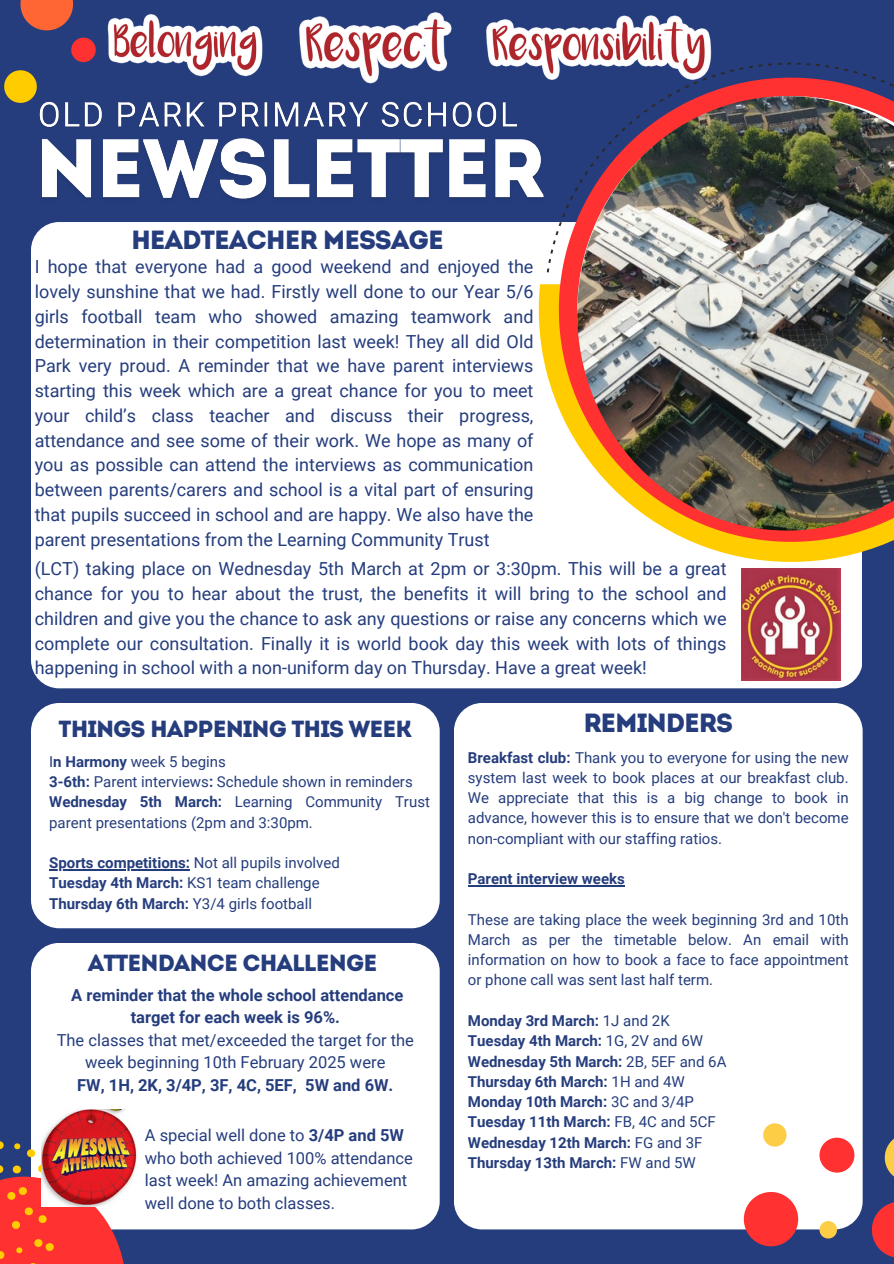
<style>
.page{position:relative;width:894px;height:1264px;background:#fff}
.page>*{position:absolute;margin:0;border:0;box-sizing:border-box;transform-origin:0 0}
.t1{font:26.25px "Intro";letter-spacing:-.045em;color:#253d7d}
.t2{font:23.25px "Intro";letter-spacing:-.045em;color:#253d7d}
.t3{font:18px/24.8px "Roboto";color:#253d7d;text-align:justify}
.t4{font:16.5px/22.5px "Roboto";color:#253d7d;text-align:center}
.t5{font:700 16.5px/22.5px "Roboto";color:#253d7d;text-align:center}
.t6{font:15px/20.2px "Roboto";color:#253d7d;text-align:justify}
.t7{font:700 15px "Roboto";color:#253d7d}
.s1{font-weight:700}
.s2{font-weight:400}
</style>
<div class="page">
<div style="left:0;top:0;width:893px;height:1263px;background:#253d7d"></div>
<div style="left:31px;top:222px;width:830px;height:466px;background:#fff;border-radius:28px"></div>
<svg style="left:538px;top:284px;width:351px;height:278px"></svg>
<svg style="left:558px;top:272px;width:335px;height:270px"></svg>
<svg style="left:546px;top:63px;width:347px;height:209px"></svg>
<svg style="left:4px;top:70px;width:33px;height:33px"></svg>
<svg style="left:20px;top:0;width:53px;height:30px"></svg>
<svg style="left:71px;top:38px;width:25px;height:24px"></svg>
<div style="left:454px;top:703px;width:408px;height:526px;background:#fff;border-radius:28px"></div>
<svg style="left:743px;top:1192px;width:55px;height:54px"></svg>
<svg style="left:871px;top:1202px;width:22px;height:55px"></svg>
<svg style="left:819px;top:1137px;width:35px;height:35px"></svg>
<svg style="left:763px;top:1123px;width:23px;height:23px"></svg>
<svg style="left:819px;top:1221px;width:17px;height:17px"></svg>
<svg style="left:884px;top:1139px;width:9px;height:37px"></svg>
<div style="left:31px;top:703px;width:408px;height:225px;background:#fff;border-radius:28px"></div>
<div style="left:31px;top:942px;width:408px;height:287px;background:#fff;border-radius:28px"></div>
<svg style="left:0;top:1141px;width:144px;height:122px"></svg>
<img style="left:741px;top:568px;width:99px;height:112px">
<img style="left:107px;top:14px;width:156px;height:63px">
<img style="left:299px;top:12px;width:153px;height:72px">
<img style="left:486px;top:15px;width:236px;height:71px">
<img style="left:577px;top:96px;width:316px;height:434px">
<img style="left:41px;top:1109px;width:97px;height:97px">
<img style="left:42px;top:135px;width:508px;height:83px">
<img style="left:36px;top:95px;width:481px;height:33px">
<hr style="left:49px;top:869px;width:141px;height:1px;background:#253d7d">
<hr style="left:468px;top:885px;width:156px;height:1px;background:#253d7d">
<p class="t1" style="left:131px;top:229px;width:314px">HEADTEACHER MESSAGE</p>
<p class="t3" style="left:35px;top:255px;width:500px">I hope that everyone had a good weekend and enjoyed the lovely sunshine that we had. Firstly well done to our Year 5/6 girls football team who showed amazing teamwork and determination in their competition last week! They all did Old Park very proud. A reminder that we have parent interviews starting this week which are a great chance for you to meet your child’s class teacher and discuss their progress, attendance and see some of their work. We hope as many of you as possible can attend the interviews as communication between parents/carers and school is a vital part of ensuring that pupils succeed in school and are happy. We also have the parent presentations from the Learning Community Trust</p>
<p class="t3" style="left:35px;top:557px;width:693px">(LCT) taking place on Wednesday 5th March at 2pm or 3:30pm. This will be a great chance for you to hear about the trust, the benefits it will bring to the school and children and give you the chance to ask any questions or raise any concerns which we complete our consultation. Finally it is world book day this week with lots of things happening in school with a non-uniform day on Thursday. Have a great week!</p>
<p class="t2" style="left:59px;top:719px;width:355px">THINGS HAPPENING THIS WEEK</p>
<p class="t1" style="left:583px;top:712px;width:151px">REMINDERS</p>
<p class="t6" style="left:49px;top:751px;width:178px">I<span class="s1">n Harmony</span> week 5 begins</p>
<h3 class="t6" style="left:49px;top:771px;width:365px"><span class="s1">3-6th:</span> Parent interviews<span class="s1">:</span> Schedule shown in reminders</h3>
<p class="t6" style="left:49px;top:792px;width:382px"><span class="s1">Wednesday 5th March:</span> Learning Community Trust parent presentations (2pm and 3:30pm.</p>
<p class="t6" style="left:49px;top:852px;width:292px"><span class="s1">Sports competitions:</span> Not all pupils involved</p>
<p class="t7" style="left:49px;top:874px;width:272px">Tuesday 4th March: <span class="s2">KS1 team challenge</span></p>
<h6 class="t7" style="left:49px;top:894px;width:264px">Thursday 6th March: <span class="s2">Y3/4 girls football</span></h6>
<p class="t6" style="left:468px;top:747px;width:382px"><span class="s1">Breakfast club:</span> Thank you to everyone for using the new system last week to book places at our breakfast club.<br>We appreciate that this is a big change to book in advance, however this is to ensure that we don't become non-compliant with our staffing ratios.</p>
<p class="t7" style="left:468px;top:870px;width:158px">Parent interview weeks</p>
<h5 class="t6" style="left:468px;top:909px;width:382px">These are taking place the week beginning 3rd and 10th March as per the timetable below. An email with information on how to book a face to face appointment or phone call was sent last half term.</h5>
<p class="t7" style="left:468px;top:1012px;width:203px">Monday 3rd March: <span class="s2">1J and 2K</span></p>
<p class="t7" style="left:468px;top:1032px;width:237px">Tuesday 4th March: <span class="s2">1G, 2V and 6W</span></p>
<p class="t7" style="left:468px;top:1052px;width:260px">Wednesday 5th March: <span class="s2">2B, 5EF and 6A</span></p>
<p class="t7" style="left:468px;top:1072px;width:218px">Thursday 6th March: <span class="s2">1H and 4W</span></p>
<p class="t7" style="left:468px;top:1093px;width:227px">Monday 10th March: <span class="s2">3C and 3/4P</span></p>
<p class="t7" style="left:468px;top:1113px;width:249px">Tuesday 11th March: <span class="s2">FB, 4C and 5CF</span></p>
<h4 class="t7" style="left:468px;top:1133px;width:236px">Wednesday 12th March: <span class="s2">FG and 3F</span></h4>
<p class="t7" style="left:468px;top:1153px;width:229px">Thursday 13th March: <span class="s2">FW and 5W</span></p>
<p class="t2" style="left:88px;top:953px;width:291px">ATTENDANCE CHALLENGE</p>
<p class="t5" style="left:71px;top:983px;width:333px">A reminder that the whole school attendance target for each week is 96%.</p>
<p class="t4" style="left:57px;top:1028px;width:359px">The classes that met/exceeded the target for the week beginning 10th February 2025 were</p>
<p class="t5" style="left:77px;top:1073px;width:317px">FW, 1H, 2K, 3/4P, 3F, 4C, 5EF, 5W and 6W.</p>
<p class="t4" style="left:145px;top:1124px;width:269px;text-align:left">A special well done to <span class="s1">3/4P and 5W </span>who both achieved 100% attendance last week! An amazing achievement well done to both classes.</p>
</div>
